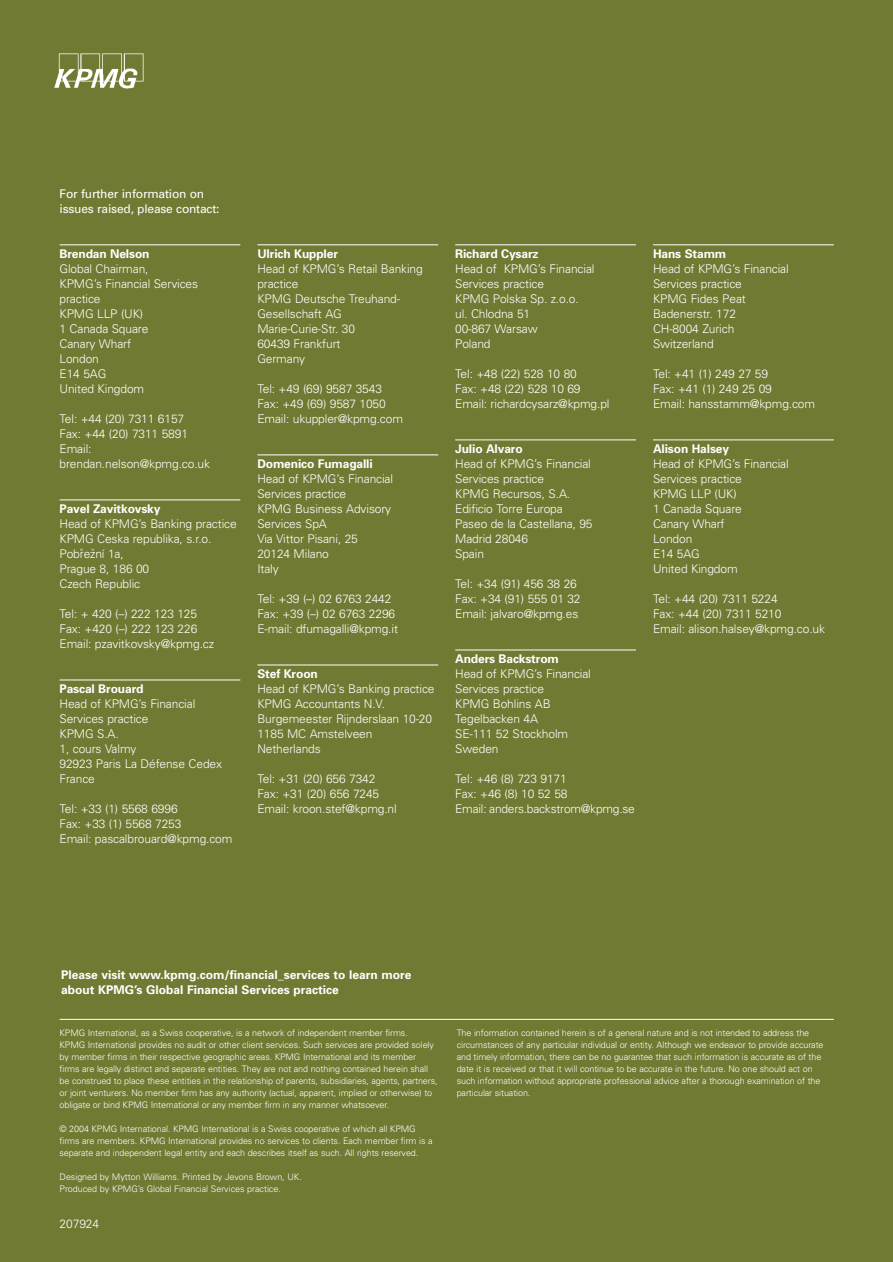
<style>
.page{position:relative;width:893px;height:1262px;background:#fff}
.page>*{position:absolute;margin:0;border:0;box-sizing:border-box;transform-origin:0 0}
.t1{font:300 12px/15px "Univers";letter-spacing:-.01em;color:#fff}
.t2{font:700 12px/15px "Univers";letter-spacing:-.01em;color:#fff}
.t3{font:12px/15px "Univers";letter-spacing:-.015em;color:#fff}
.t4{font:300 9px/12px "Univers";letter-spacing:-.01em;color:#fff}
.t5{font:5.25px "Univers";color:#fff;scale:1.43 1}
</style>
<div class="page">
<div style="left:0;top:0;width:892px;height:1261px;background:#717932"></div>
<hr style="left:60px;top:244px;width:180px;height:1px;background:#fff">
<hr style="left:60px;top:499px;width:180px;height:1px;background:#fff">
<hr style="left:60px;top:679px;width:180px;height:1px;background:#fff">
<hr style="left:257px;top:244px;width:181px;height:1px;background:#fff">
<hr style="left:257px;top:454px;width:181px;height:1px;background:#fff">
<hr style="left:257px;top:664px;width:181px;height:1px;background:#fff">
<hr style="left:455px;top:244px;width:181px;height:1px;background:#fff">
<hr style="left:455px;top:439px;width:181px;height:1px;background:#fff">
<hr style="left:455px;top:649px;width:181px;height:1px;background:#fff">
<hr style="left:653px;top:244px;width:180px;height:1px;background:#fff">
<hr style="left:653px;top:439px;width:180px;height:1px;background:#fff">
<img style="left:54px;top:53px;width:90px;height:36px">
<hr style="left:60px;top:1019px;width:773px;height:1px;background:#fff">
<p class="t3" style="left:60px;top:187px;width:161px">For further information on issues raised, please contact:</p>
<p class="t2" style="left:60px;top:247px;width:91px">Brendan Nelson</p>
<p class="t1" style="left:60px;top:262px;width:140px">Global Chairman,<br>KPMG’s Financial Services practice<br>KPMG LLP (UK)<br>1 Canada Square<br>Canary Wharf<br>London<br>E14 5AG<br>United Kingdom</p>
<p class="t1" style="left:60px;top:412px;width:152px">Tel: +44 (20) 7311 6157<br>Fax: +44 (20) 7311 5891<br>Email: brendan.nelson@kpmg.co.uk</p>
<p class="t2" style="left:60px;top:502px;width:102px">Pavel Zavitkovsky</p>
<p class="t1" style="left:60px;top:517px;width:179px">Head of KPMG’s Banking practice<br>KPMG Ceska republika, s.r.o.<br>Pobrezní 1a,<br>Prague 8, 186 00<br>Czech Republic</p>
<p class="t1" style="left:60px;top:607px;width:156px">Tel: + 420 (–) 222 123 125<br>Fax: +420 (–) 222 123 226<br>Email: pzavitkovsky@kpmg.cz</p>
<p class="t2" style="left:60px;top:682px;width:85px">Pascal Brouard</p>
<p class="t1" style="left:60px;top:697px;width:164px">Head of KPMG’s Financial<br>Services practice<br>KPMG S.A.<br>1, cours Valmy<br>92923 Paris La Défense Cedex<br>France</p>
<p class="t1" style="left:60px;top:802px;width:174px">Tel: +33 (1) 5568 6996<br>Fax: +33 (1) 5568 7253<br>Email: pascalbrouard@kpmg.com</p>
<p class="t5" style="left:84px;top:551px;width:5px;rotate:-180deg">^</p>
<p class="t5" style="left:95px;top:551px;width:5px;rotate:-180deg">^</p>
<p class="t2" style="left:257px;top:247px;width:82px">Ulrich Kuppler</p>
<p class="t1" style="left:257px;top:262px;width:167px">Head of KPMG’s Retail Banking practice<br>KPMG Deutsche Treuhand-<br>Gesellschaft AG<br>Marie-Curie-Str. 30<br>60439 Frankfurt<br>Germany</p>
<p class="t1" style="left:257px;top:382px;width:147px">Tel: +49 (69) 9587 3543<br>Fax: +49 (69) 9587 1050<br>Email: ukuppler@kpmg.com</p>
<p class="t2" style="left:257px;top:457px;width:117px">Domenico Fumagalli</p>
<p class="t1" style="left:257px;top:472px;width:137px">Head of KPMG’s Financial<br>Services practice<br>KPMG Business Advisory<br>Services SpA<br>Via Vittor Pisani, 25<br>20124 Milano<br>Italy</p>
<p class="t1" style="left:257px;top:592px;width:142px">Tel: +39 (–) 02 6763 2442<br>Fax: +39 (–) 02 6763 2296<br>E-mail: dfumagalli@kpmg.it</p>
<p class="t2" style="left:257px;top:667px;width:62px">Stef Kroon</p>
<p class="t1" style="left:257px;top:682px;width:179px">Head of KPMG’s Banking practice<br>KPMG Accountants N.V.<br>Burgemeester Rijnderslaan 10-20<br>1185 MC Amstelveen<br>Netherlands</p>
<p class="t1" style="left:257px;top:772px;width:141px">Tel: +31 (20) 656 7342<br>Fax: +31 (20) 656 7245<br>Email: kroon.stef@kpmg.nl</p>
<p class="t2" style="left:455px;top:247px;width:85px">Richard Cysarz</p>
<p class="t1" style="left:455px;top:262px;width:141px">Head of KPMG’s Financial<br>Services practice<br>KPMG Polska Sp. z.o.o.<br>ul. Chlodna 51<br>00-867 Warsaw<br>Poland</p>
<p class="t1" style="left:455px;top:367px;width:156px">Tel: +48 (22) 528 10 80<br>Fax: +48 (22) 528 10 69<br>Email: richardcysarz@kpmg.pl</p>
<p class="t2" style="left:455px;top:442px;width:69px">Julio Alvaro</p>
<p class="t1" style="left:455px;top:457px;width:139px">Head of KPMG’s Financial<br>Services practice<br>KPMG Recursos, S.A.<br>Edificio Torre Europa<br>Paseo de la Castellana, 95<br>Madrid 28046<br>Spain</p>
<p class="t1" style="left:455px;top:577px;width:127px">Tel: +34 (91) 456 38 26<br>Fax: +34 (91) 555 01 32<br>Email: jalvaro@kpmg.es</p>
<p class="t2" style="left:455px;top:652px;width:105px">Anders Backstrom</p>
<p class="t1" style="left:455px;top:667px;width:137px">Head of KPMG’s Financial<br>Services practice<br>KPMG Bohlins AB<br>Tegelbacken 4A<br>SE-111 52 Stockholm<br>Sweden</p>
<p class="t1" style="left:455px;top:772px;width:181px">Tel: +46 (8) 723 9171<br>Fax: +46 (8) 10 52 58<br>Email: anders.backstrom@kpmg.se</p>
<p class="t2" style="left:653px;top:247px;width:75px">Hans Stamm</p>
<p class="t1" style="left:653px;top:262px;width:137px">Head of KPMG’s Financial<br>Services practice<br>KPMG Fides Peat<br>Badenerstr. 172<br>CH-8004 Zurich<br>Switzerland</p>
<p class="t1" style="left:653px;top:367px;width:164px">Tel: +41 (1) 249 27 59<br>Fax: +41 (1) 249 25 09<br>Email: hansstamm@kpmg.com</p>
<p class="t2" style="left:653px;top:442px;width:78px">Alison Halsey</p>
<p class="t1" style="left:653px;top:457px;width:137px">Head of KPMG’s Financial<br>Services practice<br>KPMG LLP (UK)<br>1 Canada Square<br>Canary Wharf<br>London<br>E14 5AG<br>United Kingdom</p>
<p class="t1" style="left:653px;top:592px;width:173px">Tel: +44 (20) 7311 5224<br>Fax: +44 (20) 7311 5210<br>Email: alison.halsey@kpmg.co.uk</p>
<p class="t2" style="left:61px;top:968px;width:352px">Please visit www.kpmg.com/financial_services to learn more about KPMG’s Global Financial Services practice</p>
<p class="t4" style="left:60px;top:1027px;width:379px">KPMG International, as a Swiss cooperative, is a network of independent member firms.<br>KPMG International provides no audit or other client services. Such services are provided solely by member firms in their respective geographic areas. KPMG International and its member firms are legally distinct and separate entities. They are not and nothing contained herein shall be construed to place these entities in the relationship of parents, subsidiaries, agents, partners, or joint venturers. No member firm has any authority (actual, apparent, implied or otherwise) to obligate or bind KPMG International or any member firm in any manner whatsoever.</p>
<p class="t4" style="left:60px;top:1123px;width:374px">© 2004 KPMG International. KPMG International is a Swiss cooperative of which all KPMG firms are members. KPMG International provides no services to clients. Each member firm is a separate and independent legal entity and each describes itself as such. All rights reserved.</p>
<p class="t4" style="left:60px;top:1171px;width:244px">Designed by Mytton Williams. Printed by Jevons Brown, UK.<br>Produced by KPMG’s Global Financial Services practice.</p>
<p class="t1" style="left:60px;top:1217px;width:41px">207924</p>
<p class="t4" style="left:456px;top:1027px;width:368px">The information contained herein is of a general nature and is not intended to address the circumstances of any particular individual or entity. Although we endeavor to provide accurate and timely information, there can be no guarantee that such information is accurate as of the date it is received or that it will continue to be accurate in the future. No one should act on such information without appropriate professional advice after a thorough examination of the particular situation.</p>
</div>
